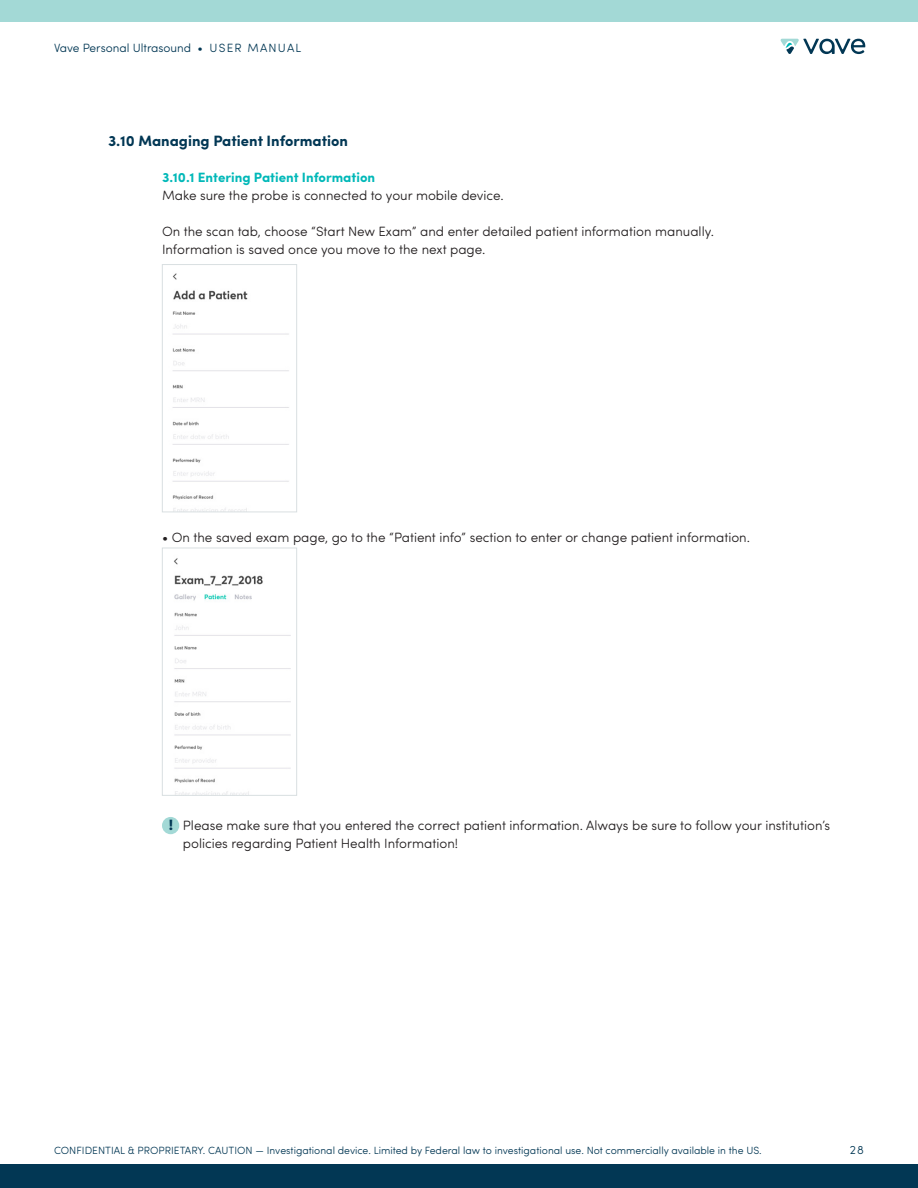
<style>
.page{position:relative;width:918px;height:1188px;background:#fff}
.page>*{position:absolute;margin:0;border:0;box-sizing:border-box;transform-origin:0 0}
.section_header_-_nav{font:700 15px "Sofia Pro";color:#023754}
.t1{font:900 15px "Sofia Pro";color:#023754}
.level_2_copy{font:300 13.5px/18px "Sofia Pro Soft";color:#231f20}
.subhead_-_level_2{font:700 13.5px "Sofia Pro";color:#00b8b8}
.t2{font:300 12px "Sofia Pro Soft";color:#023754}
.t3{font:300 10.5px "Sofia Pro Soft";color:#023754}
</style>
<div class="page">
<div style="left:0;top:0;width:918px;height:22px;background:#a3d9d6"></div>
<svg style="left:780px;top:39px;width:85px;height:15px"></svg>
<div style="left:0;top:1164px;width:918px;height:24px;background:#023754"></div>
<img style="left:172px;top:273px;width:117px;height:237px">
<div style="left:162px;top:264px;width:135px;height:248px;border:1px solid #d9dfe1"></div>
<img style="left:174px;top:558px;width:117px;height:236px">
<div style="left:162px;top:548px;width:135px;height:248px;border:1px solid #d9dfe1"></div>
<div style="left:162px;top:817px;width:17px;height:17px;background:#a3d9d6;border-radius:50%"></div>
<p class="t2" style="left:54px;top:40px;width:249px">Vave Personal Ultrasound • USER MANUAL</p>
<p class="section_header_-_nav" style="left:108px;top:129px;width:242px">3.10 Managing Patient Information</p>
<p class="subhead_-_level_2" style="left:162px;top:167px;width:215px">3.10.1 Entering Patient Information</p>
<p class="level_2_copy" style="left:162px;top:185px;width:343px">Make sure the probe is connected to your mobile device.</p>
<p class="level_2_copy" style="left:162px;top:221px;width:554px">On the scan tab, choose “Start New Exam” and enter detailed patient information manually.<br>Information is saved once you move to the next page.</p>
<p class="level_2_copy" style="left:162px;top:527px;width:590px">• On the saved exam page, go to the “Patient info” section to enter or change patient information.</p>
<p class="t1" style="left:169px;top:813px;width:6px">!</p>
<p class="level_2_copy" style="left:183px;top:815px;width:649px">Please make sure that you entered the correct patient information. Always be sure to follow your institution’s policies regarding Patient Health Information!</p>
<p class="t3" style="left:54px;top:1143px;width:709px">CONFIDENTIAL &amp; PROPRIETARY. CAUTION — Investigational device. Limited by Federal law to investigational use. Not commercially available in the US.</p>
<p class="t2" style="left:850px;top:1141px;width:16px">28</p>
</div>
